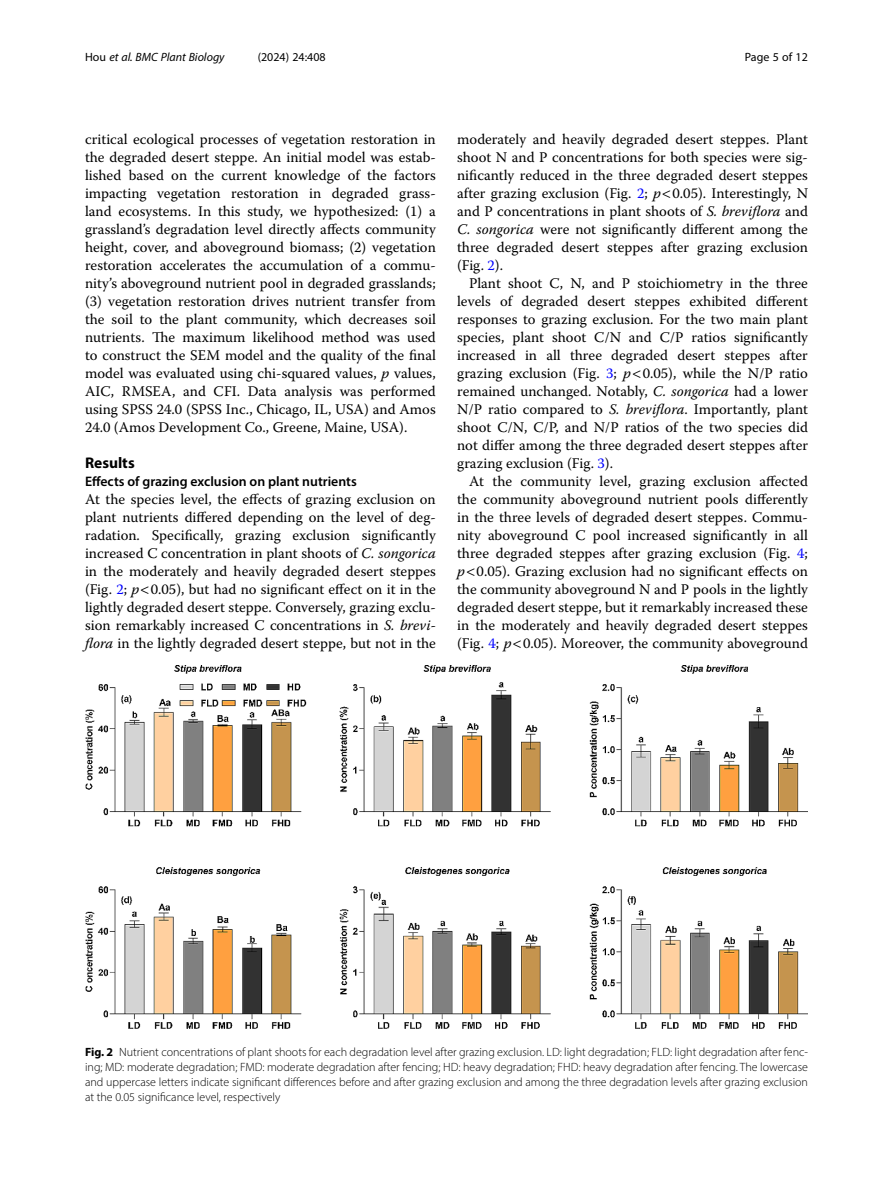
<style>
.page{position:relative;width:893px;height:1191px;background:#fff}
.page>*{position:absolute;margin:0;border:0;box-sizing:border-box;transform-origin:0 0}
.Head_1{font:700 15.45px "Myriad Pro";color:#000}
.Body_Text_Indent{font:14.7px/18px "Warnock Pro";color:#000;text-align:justify}
.Body_Text{font:14.7px/18px "Warnock Pro";color:#000;text-align:justify}
.Head_2_After_1{font:600 13.8px "Myriad Pro";color:#000}
.Figure_Caption{font:300 12px/15px "Myriad Pro";color:#000;text-align:justify}
.t1{font:italic 12px "Myriad Pro";color:#000}
.t2{font:12px "Myriad Pro";color:#000}
.s1{font-style:normal}
.s2{font-style:italic}
.s3{color:#00f}
.s4{font-weight:700}
</style>
<div class="page">
<img style="left:85px;top:665px;width:723px;height:364px">
<p class="t1" style="left:85px;top:50px;width:141px"><span class="s1">Hou</span> et al. BMC Plant Biology</p>
<p class="t2" style="left:258px;top:50px;width:70px">(2024) 24:408</p>
<p class="t2" style="left:745px;top:50px;width:65px">Page 5 of 12</p>
<p class="Body_Text_Indent" style="left:85px;top:130px;width:352px">critical ecological processes of vegetation restoration in the degraded desert steppe. An initial model was estab&shy;lished based on the current knowledge of the factors impacting vegetation restoration in degraded grass&shy;land ecosystems. In this study, we hypothesized: (1) a grassland’s degradation level directly affects community height, cover, and aboveground biomass; (2) vegetation restoration accelerates the accumulation of a commu&shy;nity’s aboveground nutrient pool in degraded grasslands; (3) vegetation restoration drives nutrient transfer from the soil to the plant community, which decreases soil nutrients. The maximum likelihood method was used to construct the SEM model and the quality of the final model was evaluated using chi-squared values, <span class="s2">p</span> values, AIC, RMSEA, and CFI. Data analysis was performed using SPSS 24.0 (SPSS Inc., Chicago, IL, USA) and Amos 24.0 (Amos Development Co., Greene, Maine, USA).</p>
<p class="Head_1" style="left:85px;top:453px;width:51px">Results</p>
<p class="Head_2_After_1" style="left:85px;top:473px;width:273px">Effects of grazing exclusion on plant nutrients</p>
<p class="Body_Text" style="left:85px;top:490px;width:352px">At the species level, the effects of grazing exclusion on plant nutrients differed depending on the level of deg&shy;radation. Specifically, grazing exclusion significantly increased C concentration in plant shoots of <span class="s2">C. songorica </span>in the moderately and heavily degraded desert steppes (Fig. <span class="s3">2</span>; <span class="s2">p</span> 0.05), but had no significant effect on it in the lightly degraded desert steppe. Conversely, grazing exclu&shy;sion remarkably increased C concentrations in <span class="s2">S. brevi&shy;flora</span> in the lightly degraded desert steppe, but not in the</p>
<p class="Body_Text" style="left:457px;top:130px;width:352px">moderately and heavily degraded desert steppes. Plant shoot N and P concentrations for both species were sig&shy;nificantly reduced in the three degraded desert steppes after grazing exclusion (Fig. <span class="s3">2</span>; <span class="s2">p</span> 0.05). Interestingly, N and P concentrations in plant shoots of <span class="s2">S. breviflora</span> and <span class="s2">C. songorica</span> were not significantly different among the three degraded desert steppes after grazing exclusion (Fig. <span class="s3">2</span>).</p>
<p class="Body_Text_Indent" style="left:457px;top:274px;width:352px;text-indent:12px">Plant shoot C, N, and P stoichiometry in the three levels of degraded desert steppes exhibited different responses to grazing exclusion. For the two main plant species, plant shoot C/N and C/P ratios significantly increased in all three degraded desert steppes after grazing exclusion (Fig. <span class="s3">3</span>; <span class="s2">p</span> 0.05), while the N/P ratio remained unchanged. Notably, <span class="s2">C. songorica</span> had a lower N/P ratio compared to <span class="s2">S. breviflora</span>. Importantly, plant shoot C/N, C/P, and N/P ratios of the two species did not differ among the three degraded desert steppes after grazing exclusion (Fig. <span class="s3">3</span>).</p>
<p class="Body_Text_Indent" style="left:457px;top:472px;width:352px;text-indent:12px">At the community level, grazing exclusion affected the community aboveground nutrient pools differently in the three levels of degraded desert steppes. Commu&shy;nity aboveground C pool increased significantly in all three degraded steppes after grazing exclusion (Fig. <span class="s3">4</span>; <span class="s2">p</span> 0.05). Grazing exclusion had no significant effects on the community aboveground N and P pools in the lightly degraded desert steppe, but it remarkably increased these in the moderately and heavily degraded desert steppes (Fig. <span class="s3">4</span>; <span class="s2">p</span> 0.05). Moreover, the community aboveground</p>
<p class="Figure_Caption" style="left:85px;top:1044px;width:724px"><span class="s4">Fig. 2</span> Nutrient concentrations of plant shoots for each degradation level after grazing exclusion. LD: light degradation; FLD: light degradation after fenc&shy;ing; MD: moderate degradation; FMD: moderate degradation after fencing; HD: heavy degradation; FHD: heavy degradation after fencing. The lowercase and uppercase letters indicate significant differences before and after grazing exclusion and among the three degradation levels after grazing exclusion at the 0.05 significance level, respectively</p>
</div>
